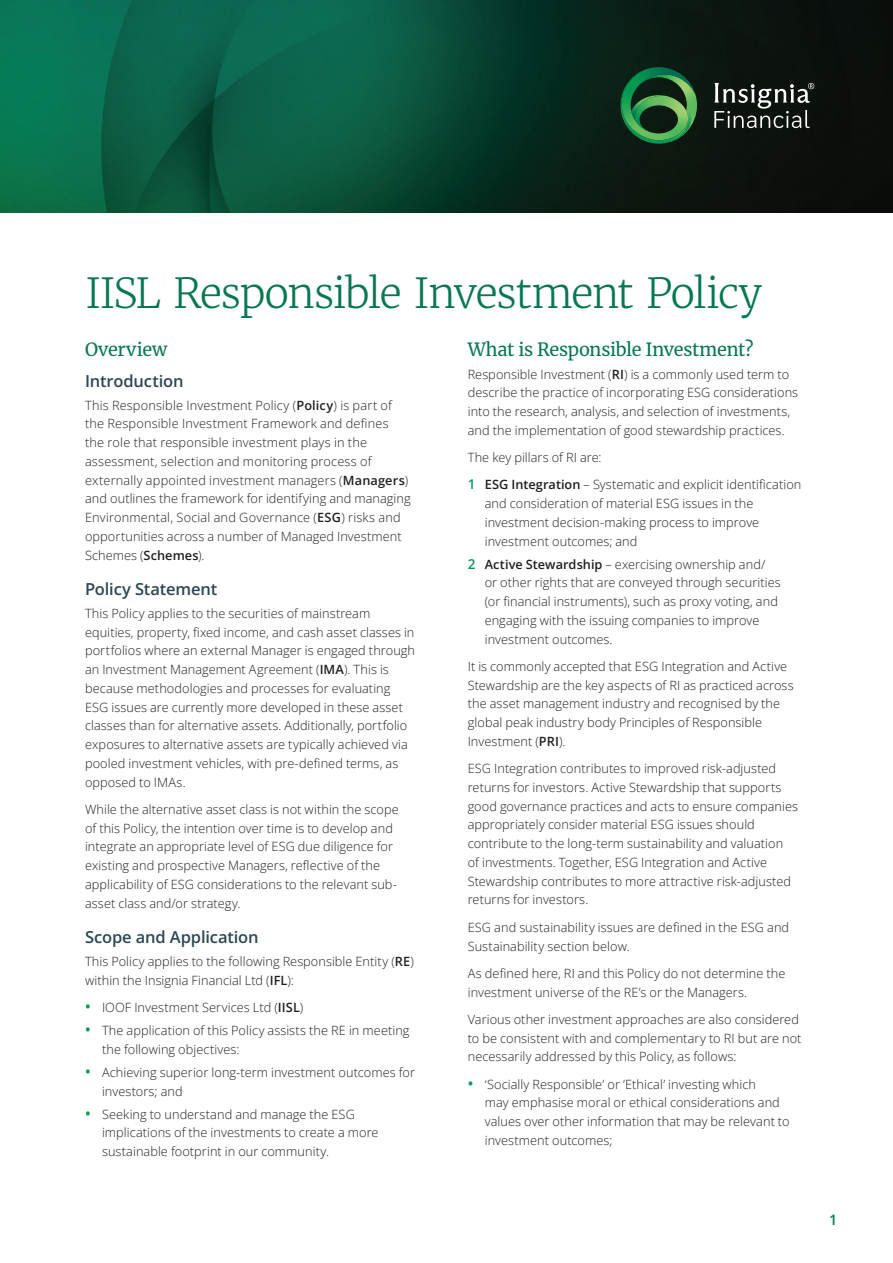
<style>
.page{position:relative;width:893px;height:1263px;background:#fff}
.page>*{position:absolute;margin:0;border:0;box-sizing:border-box;transform-origin:0 0}
._00_Main_Header{font:300 41.25px "Merriweather";letter-spacing:-.04em;color:#057751}
._01_Subhead_1{font:18px "Merriweather";letter-spacing:-.02em;color:#057751}
._01_Subhead_1-2{font:18px "Merriweather";color:#057751}
._02_Subhead_2{font:600 16.5px "Open Sans";letter-spacing:-.01em;color:#294754}
.t1{font:600 14.25px "Open Sans";color:#057751}
._07_Body_Text{font:300 12.75px/18.8px "Open Sans";letter-spacing:.005em;color:#231f20}
.s1{font-weight:600}
.s2{font-weight:600;font-size:15px;color:#069952}
.s3{font-weight:600;font-size:13.5px;color:#069952}
</style>
<div class="page">
<img style="left:0;top:0;width:893px;height:213px">
<svg style="left:714px;top:83px;width:100px;height:45px"></svg>
<svg style="left:620px;top:67px;width:77px;height:77px"></svg>
<p class="_00_Main_Header" style="left:85px;top:267px;width:679px">IISL Responsible Investment Policy</p>
<h1 class="_01_Subhead_1-2" style="left:85px;top:337px;width:84px">Overview</h1>
<h2 class="_02_Subhead_2" style="left:85px;top:369px;width:100px">Introduction</h2>
<p class="_07_Body_Text" style="left:85px;top:395px;width:327px">This Responsible Investment Policy (<span class="s1">Policy</span>) is part of the Responsible Investment Framework and defines the role that responsible investment plays in the assessment, selection and monitoring process of externally appointed investment managers (<span class="s1">Managers</span>) and outlines the framework for identifying and managing Environmental, Social and Governance (<span class="s1">ESG</span>) risks and opportunities across a number of Managed Investment Schemes (<span class="s1">Schemes</span>).</p>
<h2 class="_02_Subhead_2" style="left:85px;top:578px;width:134px">Policy Statement</h2>
<p class="_07_Body_Text" style="left:85px;top:604px;width:332px">This Policy applies to the securities of mainstream equities, property, fixed income, and cash asset classes in portfolios where an external Manager is engaged through an Investment Management Agreement (<span class="s1">IMA</span>). This is because methodologies and processes for evaluating ESG issues are currently more developed in these asset classes than for alternative assets. Additionally, portfolio exposures to alternative assets are typically achieved via pooled investment vehicles, with pre-defined terms, as opposed to IMAs.</p>
<p class="_07_Body_Text" style="left:85px;top:800px;width:315px">While the alternative asset class is not within the scope of this Policy, the intention over time is to develop and integrate an appropriate level of ESG due diligence for existing and prospective Managers, reflective of the applicability of ESG considerations to the relevant sub&shy;asset class and/or strategy.</p>
<h2 class="_02_Subhead_2" style="left:85px;top:926px;width:175px">Scope and Application</h2>
<p class="_07_Body_Text" style="left:85px;top:952px;width:331px">This Policy applies to the following Responsible Entity (<span class="s1">RE</span>) within the Insignia Financial Ltd (<span class="s1">IFL</span>):</p>
<p class="_07_Body_Text" style="left:85px;top:998px;width:220px"><span class="s2">•</span> IOOF Investment Services Ltd (<span class="s1">IISL</span>)</p>
<p class="_07_Body_Text" style="left:102px;top:1021px;width:309px;text-indent:-17px"><span class="s2">•</span> The application of this Policy assists the RE in meeting the following objectives:</p>
<p class="_07_Body_Text" style="left:102px;top:1062px;width:315px;text-indent:-17px"><span class="s2">•</span> Achieving superior long-term investment outcomes for investors; and</p>
<p class="_07_Body_Text" style="left:102px;top:1104px;width:278px;text-indent:-17px"><span class="s2">•</span> Seeking to understand and manage the ESG implications of the investments to create a more sustainable footprint in our community.</p>
<h1 class="_01_Subhead_1" style="left:468px;top:337px;width:287px">What is Responsible Investment?</h1>
<p class="_07_Body_Text" style="left:468px;top:364px;width:332px">Responsible Investment (<span class="s1">RI</span>) is a commonly used term to describe the practice of incorporating ESG considerations into the research, analysis, and selection of investments, and the implementation of good stewardship practices.</p>
<p class="_07_Body_Text" style="left:468px;top:448px;width:135px">The key pillars of RI are:</p>
<p class="_07_Body_Text" style="left:485px;top:475px;width:318px;text-indent:-17px"><span class="s3">1</span> <span class="s1">ESG Integration</span> – Systematic and explicit identification and consideration of material ESG issues in the investment decision-making process to improve investment outcomes; and</p>
<p class="_07_Body_Text" style="left:485px;top:554px;width:298px;text-indent:-17px"><span class="s3">2</span> <span class="s1">Active Stewardship</span> – exercising ownership and/ or other rights that are conveyed through securities (or financial instruments), such as proxy voting, and engaging with the issuing companies to improve investment outcomes.</p>
<p class="_07_Body_Text" style="left:468px;top:657px;width:327px">It is commonly accepted that ESG Integration and Active Stewardship are the key aspects of RI as practiced across the asset management industry and recognised by the global peak industry body Principles of Responsible Investment (<span class="s1">PRI</span>).</p>
<p class="_07_Body_Text" style="left:468px;top:759px;width:332px">ESG Integration contributes to improved risk-adjusted returns for investors. Active Stewardship that supports good governance practices and acts to ensure companies appropriately consider material ESG issues should contribute to the long-term sustainability and valuation<br>of investments. Together, ESG Integration and Active Stewardship contributes to more attractive risk-adjusted returns for investors.</p>
<p class="_07_Body_Text" style="left:468px;top:917px;width:323px">ESG and sustainability issues are defined in the ESG and<br>Sustainability section below.</p>
<p class="_07_Body_Text" style="left:468px;top:963px;width:319px">As defined here, RI and this Policy do not determine the investment universe of the RE’s or the Managers.</p>
<p class="_07_Body_Text" style="left:468px;top:1009px;width:335px">Various other investment approaches are also considered to be consistent with and complementary to RI but are not necessarily addressed by this Policy, as follows:</p>
<p class="_07_Body_Text" style="left:485px;top:1074px;width:306px;text-indent:-17px"><span class="s2">•</span> ‘Socially Responsible’ or ’Ethical’ investing which<br>may emphasise moral or ethical considerations and values over other information that may be relevant to investment outcomes;</p>
<p class="t1" style="left:829px;top:1210px;width:10px">1</p>
</div>
